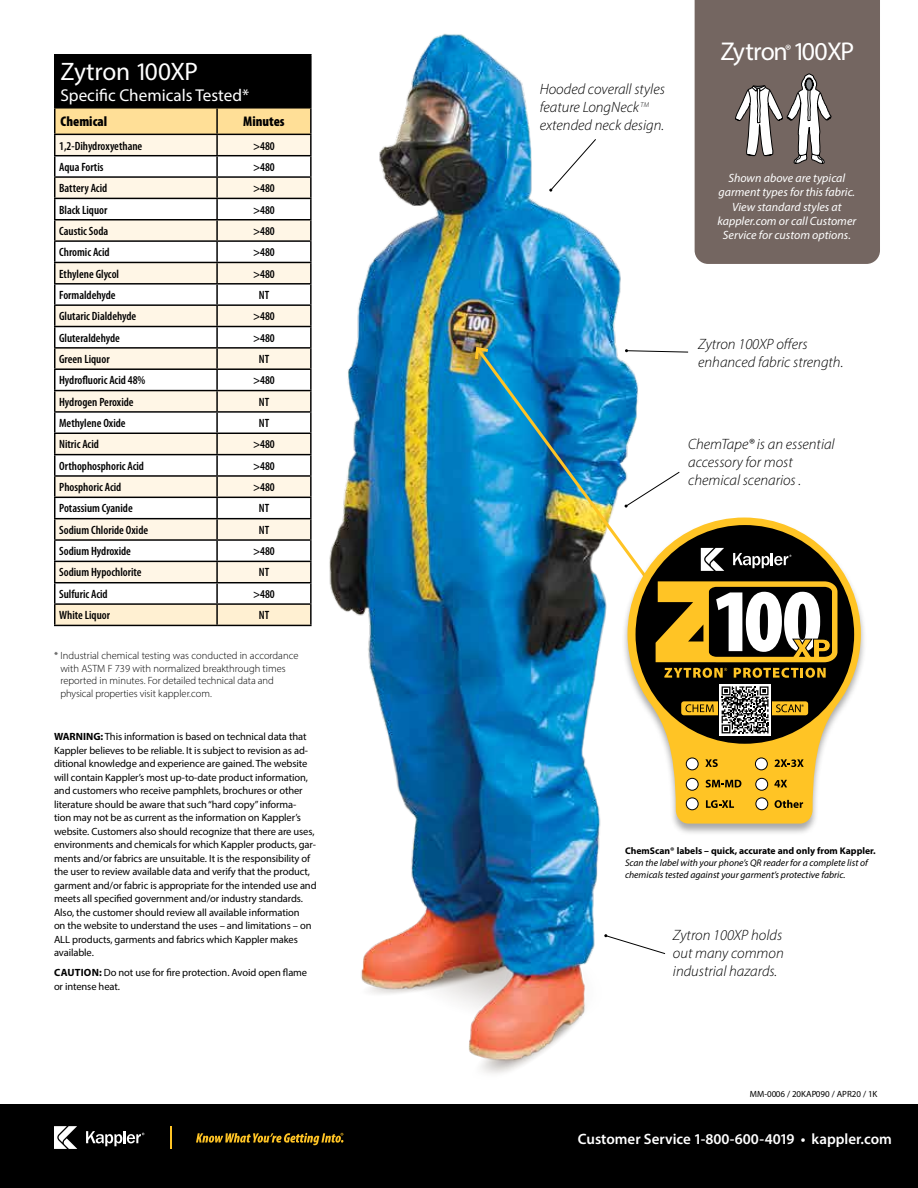
<style>
.page{position:relative;width:918px;height:1188px;background:#fff}
.page>*{position:absolute;margin:0;border:0;box-sizing:border-box;transform-origin:0 0}
.t1{font:25.8px "Myriad Pro";letter-spacing:-.04em;color:#fff}
.t2{font:25.35px "Myriad Pro";letter-spacing:-.01em;color:#fff}
.t3{font:17.1px "Myriad Pro";color:#fff}
.t4{font:italic 300 15px/18px "Myriad Pro";color:#000}
.t5{font:600 15px "Myriad Pro";color:#fff}
.t6{font:900 condensed 14.1px "Myriad Pro";color:#000}
.t7{font:600 condensed 12px "Myriad Pro";color:#000}
.t8{font:italic 12px/14.4px "Myriad Pro";color:#fff;text-align:center}
.t9{font:10.5px/13.5px "Myriad Pro";letter-spacing:-.01em;color:#000}
.t10{font:300 10.5px/12.6px "Myriad Pro";color:#000}
.t11{font:italic 9.6px/11.6px "Myriad Pro";color:#000}
.t12{font:700 9.6px "Myriad Pro";color:#000}
.t13{font:9px "Myriad Pro";color:#000}
.s1{font-weight:700}
</style>
<div class="page">
<div style="left:0;top:1105px;width:918px;height:83px;background:#000"></div>
<svg style="left:196px;top:1133px;width:147px;height:12px"></svg>
<svg style="left:54px;top:1127px;width:23px;height:21px"></svg>
<svg style="left:86px;top:1131px;width:58px;height:15px"></svg>
<hr style="left:170px;top:1127px;width:2px;height:21px;background:#ffc425">
<div style="left:695px;top:0;width:185px;height:264px;background:#746661"></div>
<img style="left:329px;top:33px;width:292px;height:1041px">
<svg style="left:549px;top:138px;width:48px;height:54px"></svg>
<div style="left:55px;top:55px;width:256px;height:53px;background:#000"></div>
<svg style="left:54px;top:109px;width:258px;height:516px"></svg>
<hr style="left:54px;top:603px;width:163px;height:2px;background:#000">
<hr style="left:217px;top:603px;width:95px;height:2px;background:#000">
<hr style="left:216px;top:605px;width:2px;height:20px;background:#000">
<hr style="left:310px;top:605px;width:2px;height:20px;background:#000">
<hr style="left:54px;top:625px;width:163px;height:1px;background:#000">
<hr style="left:217px;top:625px;width:95px;height:1px;background:#000">
<hr style="left:54px;top:54px;width:163px;height:1px;background:#000">
<hr style="left:54px;top:55px;width:1px;height:52px;background:#000">
<hr style="left:217px;top:54px;width:95px;height:1px;background:#000">
<hr style="left:310px;top:55px;width:2px;height:52px;background:#000">
<hr style="left:54px;top:107px;width:163px;height:2px;background:#000">
<hr style="left:217px;top:107px;width:95px;height:2px;background:#000">
<svg style="left:734px;top:73px;width:97px;height:91px"></svg>
<svg style="left:604px;top:934px;width:62px;height:21px"></svg>
<img style="left:473px;top:344px;width:216px;height:381px">
<svg style="left:473px;top:345px;width:18px;height:17px"></svg>
<div style="left:621px;top:517px;width:246px;height:318px;background:#000;opacity:.34"></div>
<svg style="left:628px;top:518px;width:233px;height:306px"></svg>
<svg style="left:705px;top:759px;width:13px;height:8px"></svg>
<svg style="left:706px;top:780px;width:35px;height:8px"></svg>
<svg style="left:706px;top:800px;width:28px;height:8px"></svg>
<svg style="left:775px;top:759px;width:29px;height:8px"></svg>
<svg style="left:774px;top:780px;width:13px;height:7px"></svg>
<svg style="left:775px;top:800px;width:28px;height:8px"></svg>
<div style="left:686px;top:758px;width:12px;height:12px;background:#fff;border-radius:50%"></div>
<div style="left:686px;top:758px;width:13px;height:12px;border:1px solid #000;border-radius:50%"></div>
<div style="left:686px;top:778px;width:12px;height:12px;background:#fff;border-radius:50%"></div>
<div style="left:686px;top:778px;width:13px;height:13px;border:1px solid #000;border-radius:50%"></div>
<div style="left:686px;top:798px;width:12px;height:12px;background:#fff;border-radius:50%"></div>
<div style="left:686px;top:798px;width:13px;height:12px;border:1px solid #000;border-radius:50%"></div>
<div style="left:755px;top:758px;width:12px;height:12px;background:#fff;border-radius:50%"></div>
<div style="left:755px;top:758px;width:13px;height:12px;border:1px solid #000;border-radius:50%"></div>
<div style="left:756px;top:778px;width:12px;height:12px;background:#fff;border-radius:50%"></div>
<div style="left:755px;top:778px;width:13px;height:13px;border:1px solid #000;border-radius:50%"></div>
<div style="left:756px;top:798px;width:12px;height:12px;background:#fff;border-radius:50%"></div>
<div style="left:756px;top:798px;width:12px;height:12px;border:1px solid #000;border-radius:50%"></div>
<div style="left:636px;top:525px;width:218px;height:219px;background:#000;border-radius:50%"></div>
<svg style="left:701px;top:548px;width:23px;height:23px"></svg>
<svg style="left:733px;top:553px;width:58px;height:15px"></svg>
<svg style="left:734px;top:668px;width:92px;height:10px"></svg>
<svg style="left:664px;top:668px;width:63px;height:10px"></svg>
<div style="left:681px;top:701px;width:127px;height:14px;background:#ffc425;border-radius:3px"></div>
<svg style="left:686px;top:704px;width:28px;height:8px"></svg>
<div style="left:718px;top:692px;width:54px;height:25px;background:#000"></div>
<svg style="left:656px;top:581px;width:182px;height:81px"></svg>
<svg style="left:719px;top:684px;width:52px;height:52px"></svg>
<svg style="left:722px;top:686px;width:47px;height:47px"></svg>
<svg style="left:776px;top:704px;width:28px;height:8px"></svg>
<h2 class="t2" style="left:60px;top:56px;width:139px">Zytron 100XP</h2>
<h3 class="t3" style="left:60px;top:85px;width:190px">Specific Chemicals Tested*</h3>
<h3 class="t6" style="left:61px;top:113px;width:48px">Chemical</h3>
<h3 class="t6" style="left:243px;top:113px;width:43px">Minutes</h3>
<p class="t7" style="left:59px;top:138px;width:85px">1,2-Dihydroxyethane</p>
<p class="t7" style="left:253px;top:138px;width:23px">&gt;480</p>
<p class="t7" style="left:59px;top:159px;width:46px">Aqua Fortis</p>
<p class="t7" style="left:253px;top:159px;width:23px">&gt;480</p>
<p class="t7" style="left:59px;top:181px;width:50px">Battery Acid</p>
<p class="t7" style="left:253px;top:181px;width:23px">&gt;480</p>
<p class="t7" style="left:59px;top:202px;width:50px">Black Liquor</p>
<p class="t7" style="left:253px;top:202px;width:23px">&gt;480</p>
<p class="t7" style="left:59px;top:224px;width:51px">Caustic Soda</p>
<p class="t7" style="left:253px;top:224px;width:23px">&gt;480</p>
<p class="t7" style="left:59px;top:245px;width:52px">Chromic Acid</p>
<p class="t7" style="left:253px;top:245px;width:23px">&gt;480</p>
<p class="t7" style="left:59px;top:266px;width:61px">Ethylene Glycol</p>
<p class="t7" style="left:253px;top:266px;width:23px">&gt;480</p>
<p class="t7" style="left:59px;top:288px;width:58px">Formaldehyde</p>
<p class="t7" style="left:259px;top:288px;width:12px">NT</p>
<p class="t7" style="left:59px;top:309px;width:79px">Glutaric Dialdehyde</p>
<p class="t7" style="left:253px;top:309px;width:23px">&gt;480</p>
<p class="t7" style="left:59px;top:330px;width:62px">Gluteraldehyde</p>
<p class="t7" style="left:253px;top:330px;width:23px">&gt;480</p>
<p class="t7" style="left:59px;top:352px;width:52px">Green Liquor</p>
<p class="t7" style="left:259px;top:352px;width:12px">NT</p>
<p class="t7" style="left:59px;top:373px;width:88px">Hydrofluoric Acid 48%</p>
<p class="t7" style="left:253px;top:373px;width:23px">&gt;480</p>
<p class="t7" style="left:59px;top:394px;width:76px">Hydrogen Peroxide</p>
<p class="t7" style="left:259px;top:394px;width:12px">NT</p>
<p class="t7" style="left:59px;top:416px;width:68px">Methylene Oxide</p>
<p class="t7" style="left:259px;top:416px;width:12px">NT</p>
<p class="t7" style="left:59px;top:437px;width:41px">Nitric Acid</p>
<p class="t7" style="left:253px;top:437px;width:23px">&gt;480</p>
<p class="t7" style="left:59px;top:458px;width:86px">Orthophosphoric Acid</p>
<p class="t7" style="left:253px;top:458px;width:23px">&gt;480</p>
<p class="t7" style="left:59px;top:480px;width:64px">Phosphoric Acid</p>
<p class="t7" style="left:253px;top:480px;width:23px">&gt;480</p>
<p class="t7" style="left:59px;top:501px;width:75px">Potassium Cyanide</p>
<p class="t7" style="left:259px;top:501px;width:12px">NT</p>
<p class="t7" style="left:59px;top:522px;width:91px">Sodium Chloride Oxide</p>
<p class="t7" style="left:259px;top:522px;width:12px">NT</p>
<p class="t7" style="left:59px;top:544px;width:73px">Sodium Hydroxide</p>
<p class="t7" style="left:253px;top:544px;width:23px">&gt;480</p>
<p class="t7" style="left:59px;top:565px;width:84px">Sodium Hypochlorite</p>
<p class="t7" style="left:259px;top:565px;width:12px">NT</p>
<p class="t7" style="left:59px;top:586px;width:50px">Sulfuric Acid</p>
<p class="t7" style="left:253px;top:586px;width:23px">&gt;480</p>
<p class="t7" style="left:59px;top:608px;width:52px">White Liquor</p>
<p class="t7" style="left:259px;top:608px;width:12px">NT</p>
<p class="t10" style="left:60px;top:649px;width:240px;text-indent:-6px">* Industrial chemical testing was conducted in accordance with ASTM F 739 with normalized breakthrough times reported in minutes. For detailed technical data and physical properties visit kappler.com.</p>
<p class="t9" style="left:54px;top:730px;width:264px"><span class="s1">WARNING:</span> This information is based on technical data that Kappler believes to be reliable. It is subject to revision as ad&shy;ditional knowledge and experience are gained. The website will contain Kappler’s most up-to-date product information, and customers who receive pamphlets, brochures or other literature should be aware that such “hard copy” informa-<br>tion may not be as current as the information on Kappler’s website. Customers also should recognize that there are uses, environments and chemicals for which Kappler products, gar&shy;ments and/or fabrics are unsuitable. It is the responsibility of the user to review available data and verify that the product, garment and/or fabric is appropriate for the intended use and meets all specified government and/or industry standards.<br>Also, the customer should review all available information<br>on the website to understand the uses – and limitations – on ALL products, garments and fabrics which Kappler makes available.</p>
<p class="t9" style="left:54px;top:966px;width:255px"><span class="s1">CAUTION:</span> Do not use for fire protection. Avoid open flame or intense heat.</p>
<h3 class="t4" style="left:540px;top:80px;width:127px">Hooded coverall styles feature LongNeck <sup>TM </sup>extended neck design.</h3>
<h1 class="t1" style="left:720px;top:36px;width:135px">Zytron<sup>®</sup> 100XP</h1>
<p class="t8" style="left:717px;top:170px;width:140px">Shown above are typical garment types for this fabric.<br>View standard styles at kappler.com or call Customer<br>Service for custom options.</p>
<h3 class="t4" style="left:698px;top:335px;width:147px">Zytron 100XP offers enhanced fabric strength.</h3>
<h3 class="t4" style="left:688px;top:435px;width:148px">ChemTape® is an essential accessory for most chemical scenarios .</h3>
<p class="t12" style="left:625px;top:845px;width:252px">ChemScan® labels – quick, accurate and only from Kappler.</p>
<p class="t11" style="left:625px;top:857px;width:244px">Scan the label with your phone’s QR reader for a complete list of chemicals tested against your garment’s protective fabric.</p>
<h3 class="t4" style="left:673px;top:926px;width:112px;text-align:justify">Zytron 100XP holds out many common industrial hazards.</h3>
<p class="t13" style="left:750px;top:1089px;width:129px">MM-0006 / 20KAP090 / APR20 / 1K</p>
<h3 class="t5" style="left:578px;top:1129px;width:316px">Customer Service 1-800-600-4019 • kappler.com</h3>
</div>
